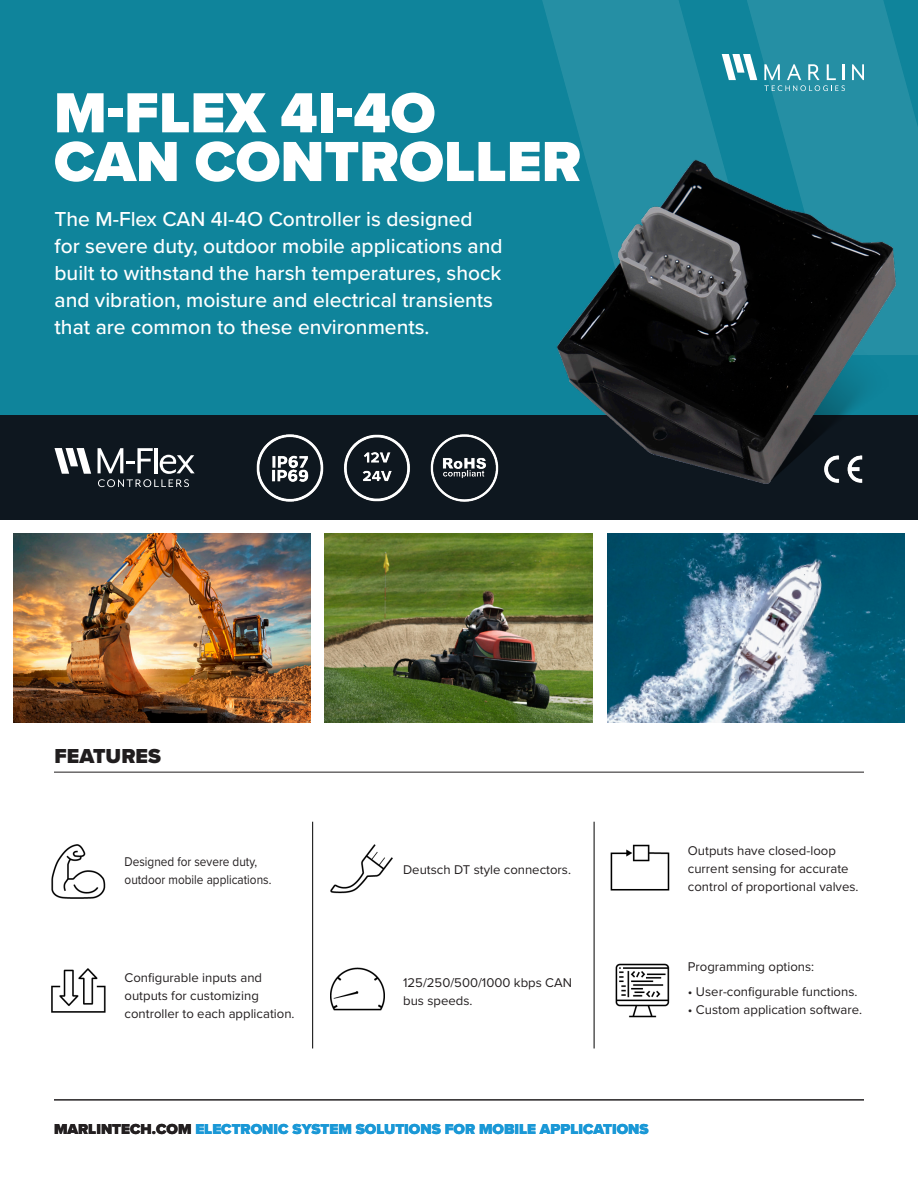
<style>
.page{position:relative;width:918px;height:1188px;background:#fff}
.page>*{position:absolute;margin:0;border:0;box-sizing:border-box;transform-origin:0 0}
.t1{font:900 58.65px "Proxima Nova";color:#fff}
.t2{font:500 21px/27px "Proxima Nova";color:#fff}
.t3{font:900 21px "Proxima Nova";color:#201d1e}
.t4{font:900 15px "Proxima Nova";color:#1a98d6}
.Features_Bullets{font:13.2px/18px "Proxima Nova";color:#231f20}
.Features_Bullets-2{font:13.2px/18px "Proxima Nova";color:#231f20;scale:.9 1}
.s1{color:#231f20}
</style>
<div class="page">
<div style="left:0;top:0;width:918px;height:430px;background:#0f849b"></div>
<svg style="left:542px;top:0;width:194px;height:99px;fill:#258fa4"></svg>
<svg style="left:747px;top:0;width:163px;height:99px;fill:#258fa4"></svg>
<div style="left:0;top:415px;width:918px;height:105px;background:#0e171f"></div>
<svg style="left:852px;top:64px;width:12px;height:16px"></svg>
<svg style="left:764px;top:64px;width:81px;height:27px;background:#50a5b6"></svg>
<svg style="left:722px;top:54px;width:35px;height:26px"></svg>
<svg style="left:55px;top:448px;width:36px;height:26px"></svg>
<svg style="left:98px;top:448px;width:97px;height:39px"></svg>
<hr style="left:54px;top:772px;width:810px;height:1px;background:#201d1e">
<hr style="left:54px;top:1099px;width:810px;height:1px;background:#201d1e">
<img style="left:556px;top:99px;width:362px;height:385px">
<img style="left:607px;top:534px;width:298px;height:189px">
<img style="left:14px;top:534px;width:297px;height:189px">
<img style="left:324px;top:534px;width:269px;height:189px">
<hr style="left:312px;top:822px;width:1px;height:226px;background:#000">
<hr style="left:594px;top:822px;width:1px;height:226px;background:#000">
<img style="left:331px;top:968px;width:54px;height:43px">
<img style="left:331px;top:844px;width:61px;height:50px">
<img style="left:615px;top:964px;width:55px;height:54px">
<img style="left:256px;top:434px;width:68px;height:68px">
<img style="left:344px;top:434px;width:66px;height:68px">
<img style="left:430px;top:434px;width:69px;height:68px">
<img style="left:52px;top:844px;width:54px;height:54px">
<img style="left:611px;top:844px;width:59px;height:47px">
<img style="left:51px;top:968px;width:54px;height:45px">
<img style="left:824px;top:454px;width:40px;height:29px">
<p class="t1" style="left:54px;top:69px;width:383px">M-FLEX 4I-4O</p>
<p class="t1" style="left:54px;top:118px;width:529px">CAN CONTROLLER</p>
<p class="t2" style="left:55px;top:205px;width:450px">The M-Flex CAN 4I-4O Controller is designed for severe duty, outdoor mobile applications and built to withstand the harsh temperatures, shock and vibration, moisture and electrical transients that are common to these environments.</p>
<p class="t3" style="left:55px;top:740px;width:108px">FEATURES</p>
<p class="Features_Bullets-2" style="left:125px;top:852px;width:165px">Designed for severe duty, outdoor mobile applications.</p>
<p class="Features_Bullets" style="left:688px;top:841px;width:172px">Outputs have closed-loop current sensing for accurate control of proportional valves.</p>
<p class="Features_Bullets" style="left:403px;top:860px;width:169px">Deutsch DT style connectors.</p>
<p class="Features_Bullets" style="left:125px;top:968px;width:139px">Configurable inputs and</p>
<p class="Features_Bullets" style="left:125px;top:986px;width:172px">outputs for customizing controller to each application.</p>
<p class="Features_Bullets" style="left:403px;top:973px;width:170px">125/250/500/1000 kbps CAN bus speeds.</p>
<p class="Features_Bullets" style="left:688px;top:957px;width:128px">Programming options:</p>
<p class="Features_Bullets" style="left:688px;top:982px;width:171px">• User-configurable functions.</p>
<p class="Features_Bullets" style="left:688px;top:1000px;width:176px">• Custom application software.</p>
<p class="t4" style="left:54px;top:1118px;width:596px"><span class="s1">MARLINTECH.COM</span> ELECTRONIC SYSTEM SOLUTIONS FOR MOBILE APPLICATIONS</p>
</div>
